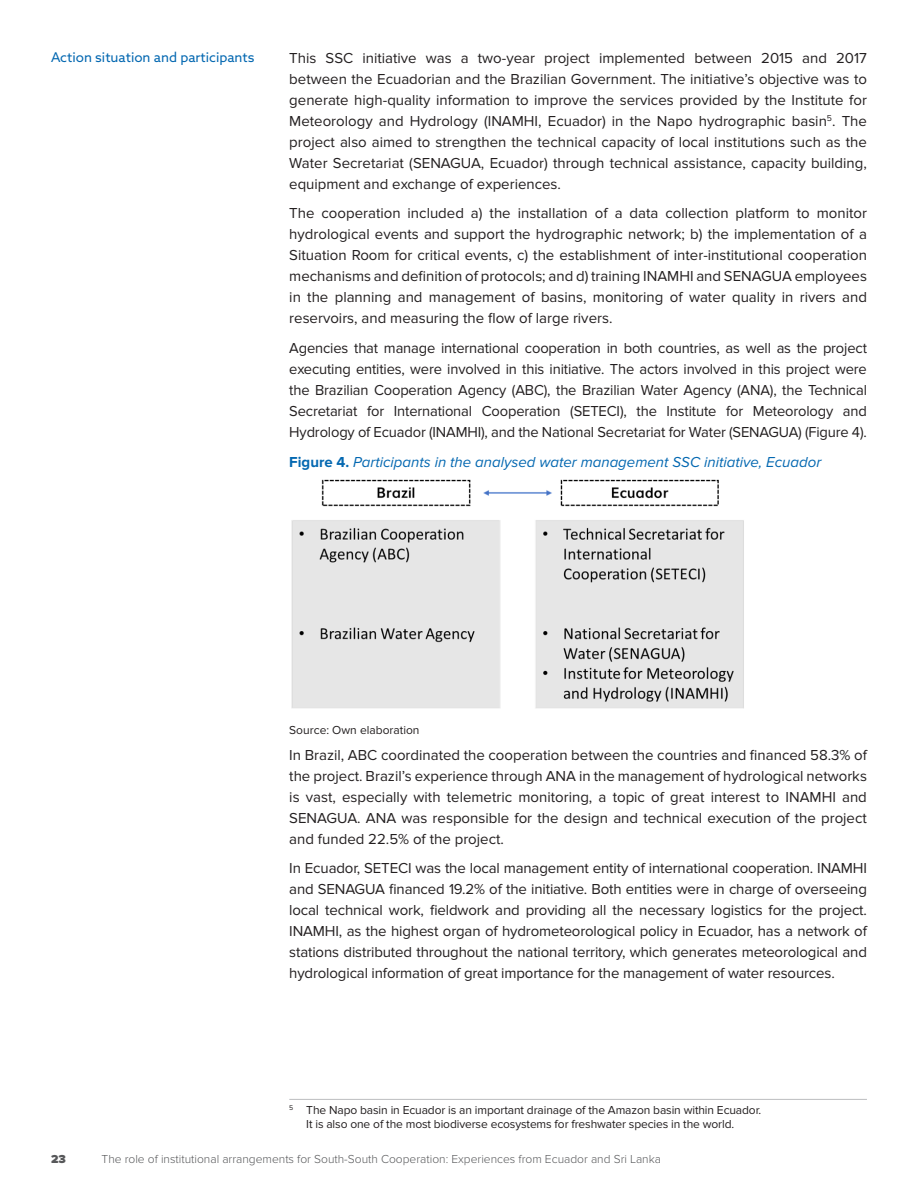
<style>
.page{position:relative;width:918px;height:1188px;background:#fff}
.page>*{position:absolute;margin:0;border:0;box-sizing:border-box;transform-origin:0 0}
._00-TEXT{font:15px/21px "Proxima Nova";color:#231f20;text-align:justify}
.Captt_Figure{font:italic 15px "Proxima Nova";color:#0468b1}
._04-LEFT_COLUMN{font:13.5px "Azo Sans";color:#0468b1}
._08-FOOTNOTES{font:12px/14.4px "Proxima Nova";letter-spacing:-.01em;color:#231f20}
.t1{font:300 12px "Proxima Nova";color:#57585a}
.Captt_Source{font:12px "Proxima Nova";color:#231f20}
.t2{font:900 12px "Proxima Nova";color:#57585a}
.s1{font-weight:700;font-style:normal}
</style>
<div class="page">
<hr style="left:289px;top:1099px;width:578px;height:1px;background:#bcbdc0">
<img style="left:291px;top:480px;width:453px;height:229px">
<p class="_04-LEFT_COLUMN" style="left:51px;top:48px;width:205px">Action situation and participants</p>
<p class="_00-TEXT" style="left:289px;top:48px;width:579px">This SSC initiative was a two-year project implemented between 2015 and 2017 between the Ecuadorian and the Brazilian Government. The initiative’s objective was to generate high-quality information to improve the services provided by the Institute for Meteorology and Hydrology (INAMHI, Ecuador) in the Napo hydrographic basin<sup>5</sup>. The project also aimed to strengthen the technical capacity of local institutions such as the Water Secretariat (SENAGUA, Ecuador) through technical assistance, capacity building, equipment and exchange of experiences.</p>
<p class="_00-TEXT" style="left:289px;top:203px;width:579px">The cooperation included a) the installation of a data collection platform to monitor hydrological events and support the hydrographic network; b) the implementation of a Situation Room for critical events, c) the establishment of inter-institutional cooperation mechanisms and definition of protocols; and d) training INAMHI and SENAGUA employees in the planning and management of basins, monitoring of water quality in rivers and reservoirs, and measuring the flow of large rivers.</p>
<p class="_00-TEXT" style="left:289px;top:338px;width:579px">Agencies that manage international cooperation in both countries, as well as the project executing entities, were involved in this initiative. The actors involved in this project were the Brazilian Cooperation Agency (ABC), the Brazilian Water Agency (ANA), the Technical Secretariat for International Cooperation (SETECI), the Institute for Meteorology and Hydrology of Ecuador (INAMHI), and the National Secretariat for Water (SENAGUA) (Figure 4).</p>
<p class="Captt_Figure" style="left:289px;top:454px;width:533px"><span class="s1">Figure 4.</span> Participants in the analysed water management SSC initiative, Ecuador</p>
<p class="Captt_Source" style="left:289px;top:723px;width:132px">Source: Own elaboration</p>
<p class="_00-TEXT" style="left:289px;top:744px;width:579px">In Brazil, ABC coordinated the cooperation between the countries and financed 58.3% of the project. Brazil’s experience through ANA in the management of hydrological networks is vast, especially with telemetric monitoring, a topic of great interest to INAMHI and SENAGUA. ANA was responsible for the design and technical execution of the project and funded 22.5% of the project.</p>
<p class="_00-TEXT" style="left:289px;top:858px;width:579px">In Ecuador, SETECI was the local management entity of international cooperation. INAMHI and SENAGUA financed 19.2% of the initiative. Both entities were in charge of overseeing local technical work, fieldwork and providing all the necessary logistics for the project.<br>INAMHI, as the highest organ of hydrometeorological policy in Ecuador, has a network of stations distributed throughout the national territory, which generates meteorological and hydrological information of great importance for the management of water resources.</p>
<p class="_08-FOOTNOTES" style="left:306px;top:1103px;width:457px;text-indent:-17px"><sup>5</sup> The Napo basin in Ecuador is an important drainage of the Amazon basin within Ecuador.<br>It is also one of the most biodiverse ecosystems for freshwater species in the world.</p>
<p class="t2" style="left:51px;top:1152px;width:16px">23</p>
<p class="t1" style="left:102px;top:1152px;width:561px">The role of institutional arrangements for South-South Cooperation: Experiences from Ecuador and Sri Lanka</p>
</div>
